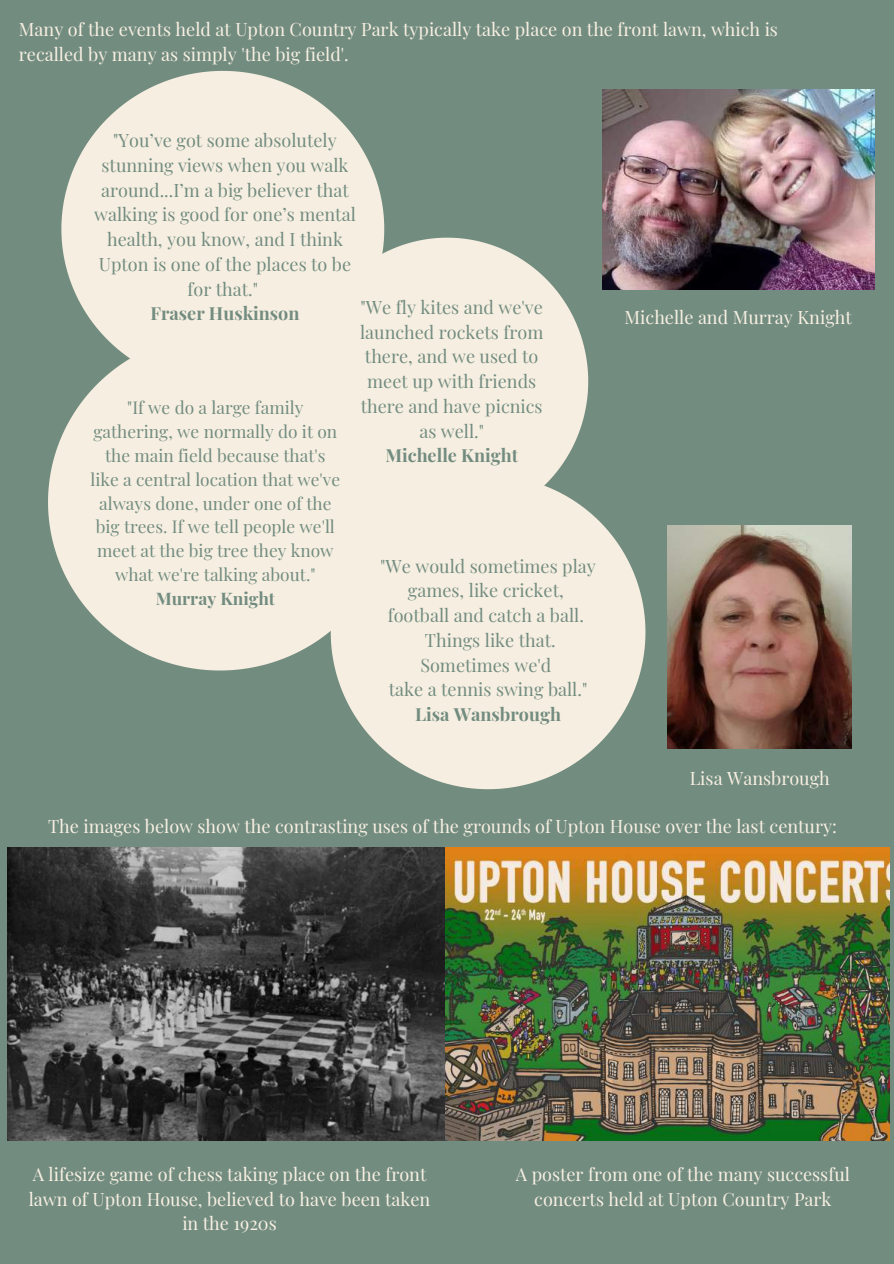
<style>
.page{position:relative;width:894px;height:1264px;background:#fff}
.page>*{position:absolute;margin:0;border:0;box-sizing:border-box;transform-origin:0 0}
.t1{font:18px/24.8px "Playfair Display";color:#f7f0e2;text-align:center}
.t2{font:18px/24.8px "Playfair Display";color:#738c80;text-align:center}
.t3{font:700 18px "Playfair Display";color:#738c80}
.t4{font:17.25px/23.9px "Playfair Display";color:#738c80;text-align:center}
.t5{font:700 17.25px "Playfair Display";color:#738c80}
</style>
<div class="page">
<div style="left:0;top:0;width:893px;height:1263px;background:#738c80"></div>
<svg style="left:61px;top:71px;width:323px;height:263px;fill:#f6efe1"></svg>
<img style="left:667px;top:525px;width:184px;height:223px">
<svg style="left:335px;top:511px;width:310px;height:278px;fill:#f6efe1"></svg>
<svg style="left:48px;top:334px;width:343px;height:336px;background:#e4e1d4"></svg>
<img style="left:602px;top:89px;width:271px;height:201px">
<svg style="left:306px;top:238px;width:282px;height:287px;background:#ebe7d9"></svg>
<img style="left:7px;top:847px;width:438px;height:293px">
<img style="left:445px;top:847px;width:444px;height:293px">
<p class="t1" style="left:19px;top:16px;width:760px;text-align:left">Many of the events held at Upton Country Park typically take place on the front lawn, which is recalled by many as simply 'the big field'.</p>
<p class="t2" style="left:94px;top:127px;width:263px">"You’ve got some absolutely stunning views when you walk around...I’m a big believer that walking is good for one’s mental health, you know, and I think<br>Upton is one of the places to be for that."</p>
<p class="t3" style="left:150px;top:301px;width:150px">Fraser Huskinson</p>
<p class="t2" style="left:360px;top:294px;width:185px">"We fly kites and we've launched rockets from there, and we used to meet up with friends there and have picnics as well."</p>
<p class="t3" style="left:385px;top:443px;width:134px">Michelle Knight</p>
<p class="t4" style="left:91px;top:395px;width:251px">"If we do a large family gathering, we normally do it on the main field because that's like a central location that we've always done, under one of the big trees. If we tell people we'll meet at the big tree they know what we're talking about."</p>
<p class="t5" style="left:156px;top:586px;width:121px">Murray Knight</p>
<p class="t2" style="left:380px;top:552px;width:217px">"We would sometimes play games, like cricket, football and catch a ball.<br>Things like that.<br>Sometimes we'd<br>take a tennis swing ball."</p>
<p class="t3" style="left:415px;top:701px;width:147px">Lisa Wansbrough</p>
<p class="t1" style="left:624px;top:304px;width:229px">Michelle and Murray Knight</p>
<p class="t1" style="left:689px;top:765px;width:142px">Lisa Wansbrough</p>
<p class="t1" style="left:48px;top:813px;width:790px">The images below show the contrasting uses of the grounds of Upton House over the last century:</p>
<p class="t1" style="left:29px;top:1160px;width:403px">A lifesize game of chess taking place on the front lawn of Upton House, believed to have been taken in the 1920s</p>
<p class="t1" style="left:515px;top:1160px;width:335px">A poster from one of the many successful concerts held at Upton Country Park</p>
</div>
